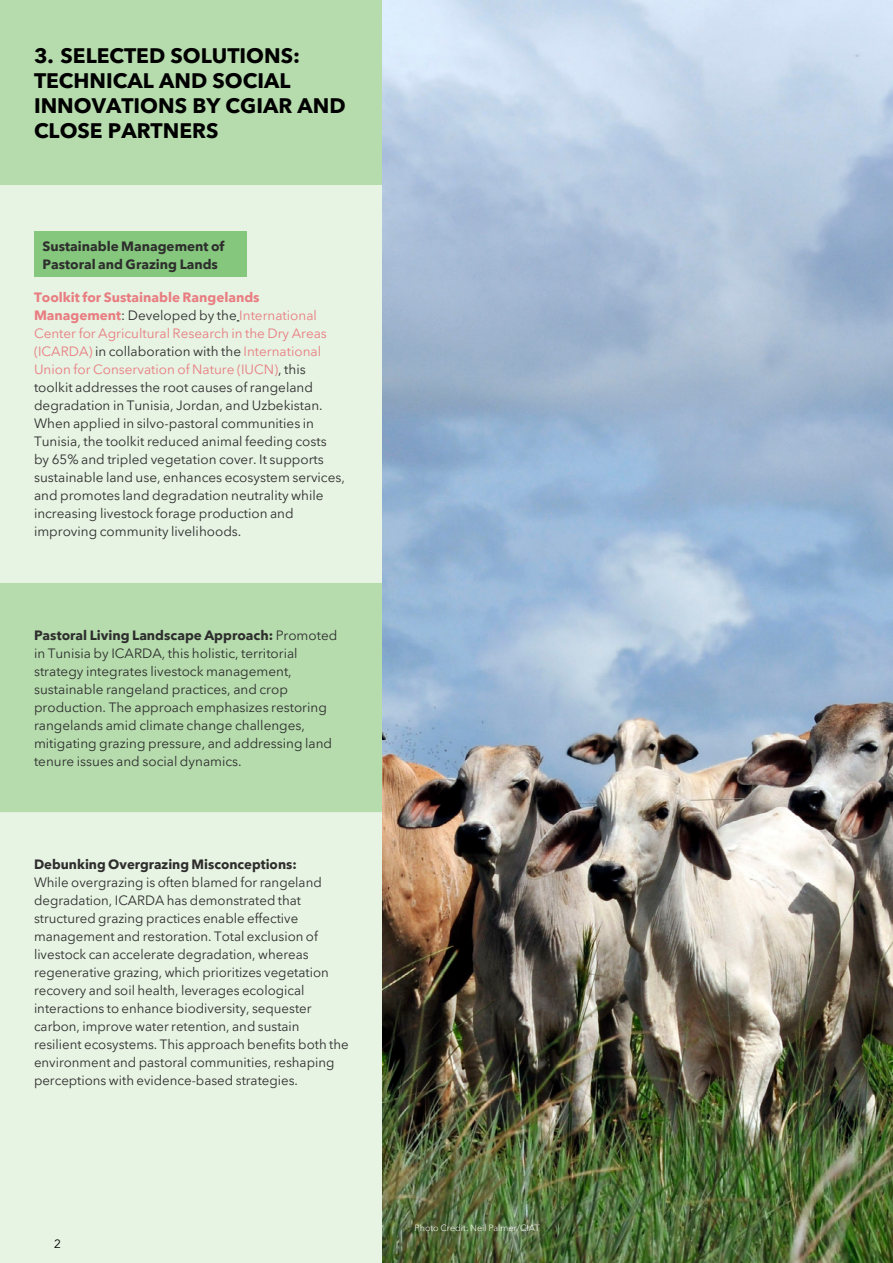
<style>
.page{position:relative;width:893px;height:1263px;background:#fff}
.page>*{position:absolute;margin:0;border:0;box-sizing:border-box;transform-origin:0 0}
.t1{font:700 21px/25.2px "Avenir Next LT Pro";color:#000}
.t2{font:13.5px/18px "Avenir Next LT Pro";color:#2e2e2d}
.t3{font:700 13.5px/18px "Avenir Next LT Pro";color:#2e2e2d}
.t4{font:12px "Avenir";color:#000}
.t5{font:300 9px "Avenir Next LT Pro";color:#fff}
.s1{font-weight:700;color:#e97d81}
.s2{color:#e97d81}
.s3{font-weight:700}
</style>
<div class="page">
<div style="left:0;top:0;width:383px;height:185px;background:#b6dcae"></div>
<svg style="left:0;top:185px;width:383px;height:1078px;background:#dbedd7"></svg>
<div style="left:34px;top:232px;width:213px;height:45px;background:#84c77d"></div>
<img style="left:383px;top:0;width:510px;height:1263px">
<h1 class="t1" style="left:34px;top:43px;width:313px">3. SELECTED SOLUTIONS:<br>TECHNICAL AND SOCIAL<br>INNOVATIONS BY CGIAR AND<br>CLOSE PARTNERS</h1>
<p class="t3" style="left:43px;top:237px;width:184px">Sustainable Management of<br>Pastoral and Grazing Lands</p>
<p class="t2" style="left:34px;top:288px;width:312px"><span class="s1">Toolkit for Sustainable Rangelands Management</span>: Developed by the <span class="s2">International Center for Agricultural Research in the Dry Areas (ICARDA)</span> in collaboration with the <span class="s2">International Union for Conservation of Nature (IUCN)</span>, this toolkit addresses the root causes of rangeland degradation in Tunisia, Jordan, and Uzbekistan.<br>When applied in silvo-pastoral communities in Tunisia, the toolkit reduced animal feeding costs by 65% and tripled vegetation cover. It supports sustainable land use, enhances ecosystem services, and promotes land degradation neutrality while increasing livestock forage production and improving community livelihoods.</p>
<p class="t2" style="left:34px;top:626px;width:305px"><span class="s3">Pastoral Living Landscape Approach:</span> Promoted in Tunisia by ICARDA, this holistic, territorial strategy integrates livestock management, sustainable rangeland practices, and crop production. The approach emphasizes restoring rangelands amid climate change challenges, mitigating grazing pressure, and addressing land tenure issues and social dynamics.</p>
<p class="t3" style="left:34px;top:856px;width:264px">Debunking Overgrazing Misconceptions:</p>
<p class="t2" style="left:34px;top:874px;width:316px">While overgrazing is often blamed for rangeland degradation, ICARDA has demonstrated that structured grazing practices enable effective management and restoration. Total exclusion of livestock can accelerate degradation, whereas regenerative grazing, which prioritizes vegetation recovery and soil health, leverages ecological interactions to enhance biodiversity, sequester carbon, improve water retention, and sustain resilient ecosystems. This approach benefits both the environment and pastoral communities, reshaping perceptions with evidence-based strategies.</p>
<p class="t4" style="left:54px;top:1236px;width:8px">2</p>
<p class="t5" style="left:415px;top:1222px;width:127px">Photo Credit: Neil Palmer/CIAT</p>
</div>
